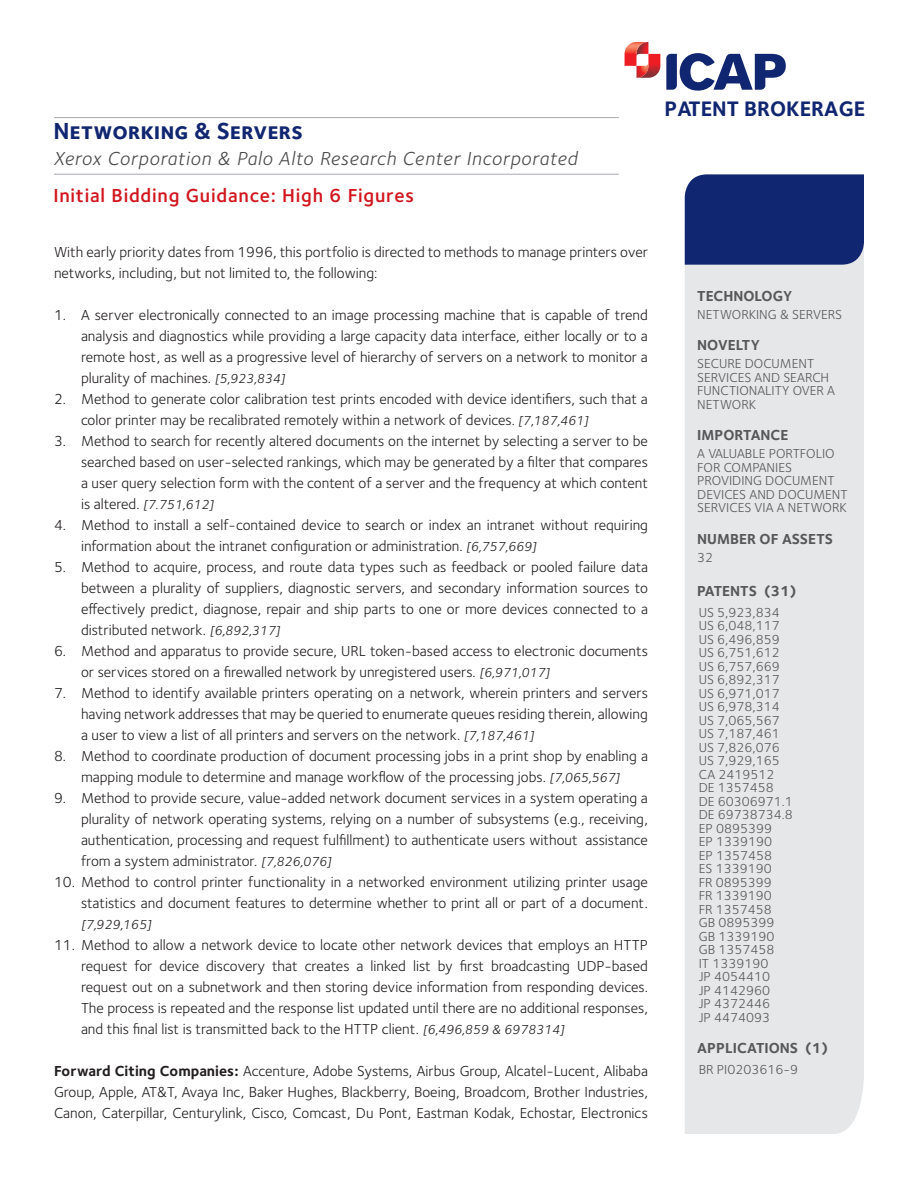
<style>
.page{position:relative;width:918px;height:1188px;background:#fff}
.page>*{position:absolute;margin:0;border:0;box-sizing:border-box;transform-origin:0 0}
.t1{font:700 24px "Foundry Sterling";color:#112670}
.t2{font:700 21.75px "Foundry Sterling";color:#112670}
.t3{font:italic 19.5px "Foundry Sterling";letter-spacing:.04em;color:#494a4b}
.t4{font:600 19.5px "Foundry Sterling";letter-spacing:.04em;color:#d2161e}
.t5{font:15px/21px "Foundry Sterling";color:#231f20;text-align:justify}
.t6{font:700 15px "Foundry Sterling";color:#57585a}
.t7{font:13.5px/13.5px "Foundry Sterling";color:#57585a}
.t8{font:italic 13.5px "Foundry Sterling";color:#231f20}
.s1{font-style:italic;font-size:13.5px}
.s2{font-style:normal;font-size:15px}
.s3{font-weight:700}
</style>
<div class="page">
<div style="left:684px;top:225px;width:180px;height:909px;background:#e6e7e9"></div>
<div style="left:685px;top:174px;width:179px;height:91px;background:#112670"></div>
<hr style="left:54px;top:174px;width:565px;height:1px;background:#a8a9ad">
<hr style="left:54px;top:117px;width:565px;height:1px;background:#a8a9ad">
<svg style="left:625px;top:42px;width:35px;height:36px"></svg>
<svg style="left:666px;top:53px;width:120px;height:38px"></svg>
<h1 class="t1" style="left:53px;top:117px;width:251px">NETWORKING &amp; SERVERS</h1>
<h3 class="t3" style="left:53px;top:147px;width:525px">Xerox Corporation &amp; Palo Alto Research Center Incorporated</h3>
<h3 class="t4" style="left:53px;top:184px;width:362px">Initial Bidding Guidance: High 6 Figures</h3>
<p class="t5" style="left:54px;top:241px;width:596px">With early priority dates from 1996, this portfolio is directed to methods to manage printers over networks, including, but not limited to, the following:</p>
<p class="t5" style="left:81px;top:304px;width:568px;text-indent:-27px">1. A server electronically connected to an image processing machine that is capable of trend analysis and diagnostics while providing a large capacity data interface, either locally or to a remote host, as well as a progressive level of hierarchy of servers on a network to monitor a plurality of machines. <span class="s1">[5,923,834]</span></p>
<p class="t5" style="left:81px;top:388px;width:568px;text-indent:-27px">2. Method to generate color calibration test prints encoded with device identifiers, such that a color printer may be recalibrated remotely within a network of devices. <span class="s1">[7,187,461]</span></p>
<p class="t5" style="left:81px;top:430px;width:568px;text-indent:-27px">3. Method to search for recently altered documents on the internet by selecting a server to be searched based on user-selected rankings, which may be generated by a filter that compares a user query selection form with the content of a server and the frequency at which content</p>
<p class="t8" style="left:81px;top:496px;width:134px"><span class="s2">is altered.</span> [7.751,612]</p>
<p class="t5" style="left:81px;top:514px;width:569px;text-indent:-27px">4. Method to install a self-contained device to search or index an intranet without requiring information about the intranet configuration or administration. <span class="s1">[6,757,669]</span></p>
<p class="t5" style="left:81px;top:556px;width:569px;text-indent:-27px">5. Method to acquire, process, and route data types such as feedback or pooled failure data between a plurality of suppliers, diagnostic servers, and secondary information sources to effectively predict, diagnose, repair and ship parts to one or more devices connected to a distributed network. <span class="s1">[6,892,317]</span></p>
<p class="t5" style="left:81px;top:640px;width:568px;text-indent:-27px">6. Method and apparatus to provide secure, URL token-based access to electronic documents or services stored on a firewalled network by unregistered users. <span class="s1">[6,971,017]</span></p>
<p class="t5" style="left:81px;top:682px;width:569px;text-indent:-27px">7. Method to identify available printers operating on a network, wherein printers and servers having network addresses that may be queried to enumerate queues residing therein, allowing a user to view a list of all printers and servers on the network. <span class="s1">[7,187,461]</span></p>
<p class="t5" style="left:54px;top:745px;width:596px;text-align:center">8. Method to coordinate production of document processing jobs in a print shop by enabling a mapping module to determine and manage workflow of the processing jobs. <span class="s1">[7,065,567]</span></p>
<p class="t5" style="left:81px;top:787px;width:569px;text-indent:-27px">9. Method to provide secure, value-added network document services in a system operating a plurality of network operating systems, relying on a number of subsystems (e.g., receiving, authentication, processing and request fulfillment) to authenticate users without assistance from a system administrator. <span class="s1">[7,826,076]</span></p>
<p class="t5" style="left:54px;top:871px;width:595px;text-align:right">10. Method to control printer functionality in a networked environment utilizing printer usage statistics and document features to determine whether to print all or part of a document.</p>
<p class="t8" style="left:81px;top:916px;width:72px">[7,929,165]</p>
<p class="t5" style="left:81px;top:934px;width:569px;text-indent:-27px">11. Method to allow a network device to locate other network devices that employs an HTTP request for device discovery that creates a linked list by first broadcasting UDP-based request out on a subnetwork and then storing device information from responding devices.<br>The process is repeated and the response list updated until there are no additional responses, and this final list is transmitted back to the HTTP client. <span class="s1">[6,496,859 &amp; 6978314]</span></p>
<p class="t5" style="left:54px;top:1060px;width:596px"><span class="s3">FORWARD CITING COMPANIES:</span> Accenture, Adobe Systems, Airbus Group, Alcatel-Lucent, Alibaba Group, Apple, AT&amp;T, Avaya Inc, Baker Hughes, Blackberry, Boeing, Broadcom, Brother Industries, Canon, Caterpillar, Centurylink, Cisco, Comcast, Du Pont, Eastman Kodak, Echostar, Electronics</p>
<h2 class="t2" style="left:665px;top:95px;width:202px">PATENT BROKERAGE</h2>
<p class="t6" style="left:697px;top:287px;width:97px">TECHNOLOGY</p>
<p class="t7" style="left:697px;top:308px;width:18px">Netw</p>
<p class="t7" style="left:732px;top:308px;width:18px">orking</p>
<p class="t7" style="left:780px;top:308px;width:49px">&amp; Servers</p>
<p class="t6" style="left:697px;top:336px;width:64px">NOVELTY</p>
<p class="t7" style="left:697px;top:357px;width:16px">Secure</p>
<p class="t7" style="left:745px;top:357px;width:28px">document</p>
<p class="t7" style="left:697px;top:371px;width:36px">services</p>
<p class="t7" style="left:755px;top:371px;width:10px">and</p>
<p class="t7" style="left:783px;top:371px;width:9px">search</p>
<p class="t7" style="left:697px;top:384px;width:15px">functi</p>
<p class="t7" style="left:739px;top:384px;width:17px">onalit</p>
<p class="t7" style="left:782px;top:384px;width:53px">y over a</p>
<p class="t7" style="left:697px;top:398px;width:10px">netw</p>
<p class="t7" style="left:732px;top:398px;width:18px">ork</p>
<p class="t6" style="left:697px;top:426px;width:93px">IMPORTANCE</p>
<p class="t7" style="left:697px;top:447px;width:26px">A valuable</p>
<p class="t7" style="left:769px;top:447px;width:67px">portfolio</p>
<p class="t7" style="left:697px;top:461px;width:52px">for companies providing</p>
<p class="t7" style="left:765px;top:474px;width:28px">document</p>
<p class="t7" style="left:697px;top:488px;width:31px">devices</p>
<p class="t7" style="left:750px;top:488px;width:10px">and</p>
<p class="t7" style="left:778px;top:488px;width:28px">document</p>
<p class="t7" style="left:697px;top:501px;width:36px">services</p>
<p class="t7" style="left:755px;top:501px;width:43px">via anetw</p>
<p class="t7" style="left:823px;top:501px;width:18px">ork</p>
<p class="t6" style="left:697px;top:530px;width:128px">NUMBER OF ASSETS</p>
<p class="t7" style="left:697px;top:551px;width:18px">32</p>
<p class="t6" style="left:697px;top:582px;width:43px">PATENTS</p>
<p class="t6" style="left:764px;top:582px;width:34px">(31)</p>
<p class="t7" style="left:699px;top:605px;width:96px">US 5,923,834<br>US 6,048,117<br>US 6,496,859<br>US 6,751,612<br>US 6,757,669<br>US 6,892,317<br>US 6,971,017<br>US 6,978,314<br>US 7,065,567<br>US 7,187,461<br>US 7,826,076<br>US 7,929,165<br>CA 2419512<br>DE 1357458<br>DE 60306971.1<br>DE 69738734.8<br>EP 0895399<br>EP 1339190<br>EP 1357458<br>ES 1339190<br>FR 0895399<br>FR 1339190<br>FR 1357458<br>GB 0895399<br>GB 1339190<br>GB 1357458<br>IT 1339190<br>JP 4054410<br>JP 4142960<br>JP 4372446<br>JP 4474093</p>
<p class="t6" style="left:697px;top:1039px;width:132px">APPLICATIONS (1)</p>
<p class="t7" style="left:699px;top:1062px;width:101px">BR PI0203616-9</p>
</div>
